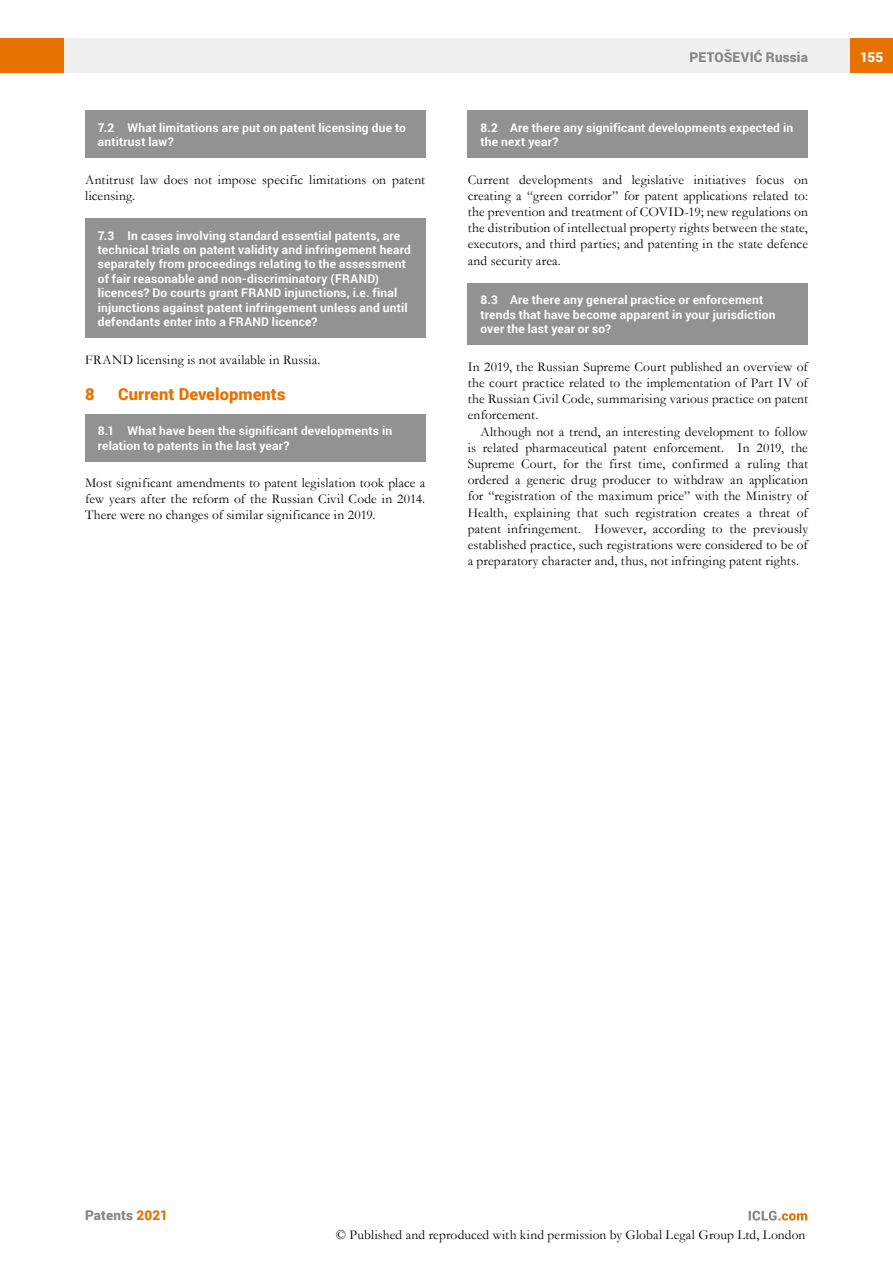
<style>
.page{position:relative;width:893px;height:1263px;background:#fff}
.page>*{position:absolute;margin:0;border:0;box-sizing:border-box;transform-origin:0 0}
.t1{font:900 16.5px "Roboto";letter-spacing:.005em;color:#e87200}
.t2{font:13.5px/16.2px "Garamond";letter-spacing:.01em;color:#000;text-align:justify}
.t3{font:900 13.5px "Roboto";letter-spacing:.01em;color:#878787}
.t4{font:900 13.5px "Roboto";color:#fff}
.t5{font:700 12px/14.4px "Roboto";letter-spacing:.015em;color:#fff}
.s1{color:#e87200}
</style>
<div class="page">
<div style="left:64px;top:38px;width:786px;height:34px;background:#f0f0f0"></div>
<div style="left:850px;top:38px;width:43px;height:34px;background:#e87200"></div>
<div style="left:0;top:38px;width:64px;height:34px;background:#e87200"></div>
<svg style="left:749px;top:1211px;width:58px;height:9px"></svg>
<div style="left:468px;top:111px;width:340px;height:47px;background:#929292"></div>
<div style="left:468px;top:283px;width:340px;height:62px;background:#929292"></div>
<div style="left:85px;top:111px;width:340px;height:47px;background:#929292"></div>
<div style="left:85px;top:219px;width:340px;height:119px;background:#929292"></div>
<div style="left:85px;top:414px;width:340px;height:47px;background:#929292"></div>
<p class="t5" style="left:98px;top:120px;width:310px">7.2 What limitations are put on patent licensing due to antitrust law?</p>
<p class="t2" style="left:85px;top:171px;width:342px">Antitrust law does not impose specific limitations on patent licensing.</p>
<p class="t5" style="left:98px;top:228px;width:315px">7.3 In cases involving standard essential patents, are technical trials on patent validity and infringement heard separately from proceedings relating to the assessment of fair reasonable and non-discriminatory (FRAND) licences? Do courts grant FRAND injunctions, i.e. final injunctions against patent infringement unless and until defendants enter into a FRAND licence?</p>
<p class="t2" style="left:85px;top:351px;width:237px">FRAND licensing is not available in Russia.</p>
<p class="t1" style="left:85px;top:382px;width:11px">8</p>
<p class="t1" style="left:118px;top:382px;width:169px">Current Developments</p>
<p class="t5" style="left:98px;top:423px;width:296px">8.1 What have been the significant developments in relation to patents in the last year?</p>
<p class="t2" style="left:85px;top:474px;width:342px">Most significant amendments to patent legislation took place a few years after the reform of the Russian Civil Code in 2014.<br>There were no changes of similar significance in 2019.</p>
<p class="t3" style="left:690px;top:48px;width:120px">PETOŠEVIĆ Russia</p>
<p class="t4" style="left:860px;top:48px;width:24px">155</p>
<p class="t5" style="left:480px;top:120px;width:314px">8.2 Are there any significant developments expected in the next year?</p>
<p class="t2" style="left:468px;top:171px;width:342px">Current developments and legislative initiatives focus on creating a “green corridor” for patent applications related to: the prevention and treatment of COVID-19; new regulations on the distribution of intellectual property rights between the state, executors, and third parties; and patenting in the state defence and security area.</p>
<p class="t5" style="left:480px;top:292px;width:296px">8.3 Are there any general practice or enforcement trends that have become apparent in your jurisdiction over the last year or so?</p>
<p class="t2" style="left:468px;top:358px;width:342px">In 2019, the Russian Supreme Court published an overview of the court practice related to the implementation of Part IV of the Russian Civil Code, summarising various practice on patent enforcement.</p>
<p class="t2" style="left:468px;top:423px;width:342px;text-indent:13px">Although not a trend, an interesting development to follow is related pharmaceutical patent enforcement. In 2019, the Supreme Court, for the first time, confirmed a ruling that ordered a generic drug producer to withdraw an application for “registration of the maximum price” with the Ministry of Health, explaining that such registration creates a threat of patent infringement. However, according to the previously established practice, such registrations were considered to be of a preparatory character and, thus, not infringing patent rights.</p>
<p class="t3" style="left:85px;top:1206px;width:84px">Patents <span class="s1">2021</span></p>
<p class="t2" style="left:336px;top:1226px;width:471px">© Published and reproduced with kind permission by Global Legal Group Ltd, London</p>
</div>
